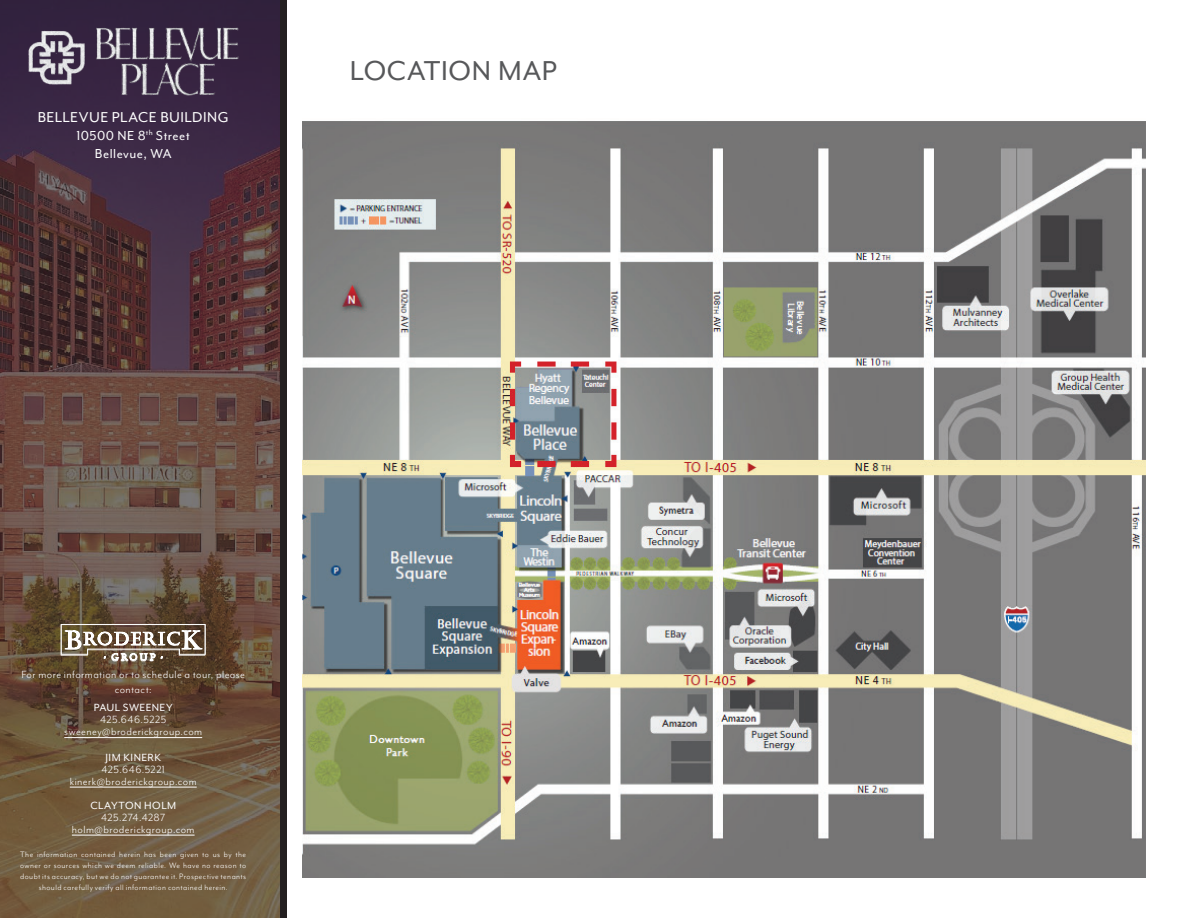
<style>
.page{position:relative;width:1188px;height:918px;background:#fff}
.page>*{position:absolute;margin:0;border:0;box-sizing:border-box;transform-origin:0 0}
.t1{font:31.5px "Mr Eaves Mod OT";letter-spacing:.02em;color:#57585a}
.t2{font:16.5px "Mr Eaves Mod OT";letter-spacing:.03em;color:#fff}
.t3{font:15px/18px "Mr Eaves Mod OT";letter-spacing:.03em;color:#fff;text-align:center}
.t4{font:12px/12px "Mr Eaves Mod OT";letter-spacing:.035em;color:#fff;text-align:center}
.t5{font:12px "Mr Eaves Mod OT";letter-spacing:.045em;color:#fff}
.t6{font:9px/10.8px "Mr Eaves Mod OT";letter-spacing:.045em;color:#fff;text-align:center}
</style>
<div class="page">
<svg style="left:0;top:0;width:280px;height:918px;background:#5d443e"></svg>
<img style="left:26px;top:28px;width:61px;height:59px">
<img style="left:94px;top:25px;width:147px;height:72px">
<img style="left:56px;top:620px;width:155px;height:44px">
<svg style="left:61px;top:624px;width:145px;height:36px"></svg>
<hr style="left:64px;top:737px;width:138px;height:1px;background:#fff">
<hr style="left:70px;top:787px;width:127px;height:1px;background:#fff">
<hr style="left:72px;top:835px;width:123px;height:1px;background:#fff">
<div style="left:280px;top:0;width:7px;height:918px;background:#231f20"></div>
<img style="left:303px;top:121px;width:843px;height:756px">
<h2 class="t2" style="left:38px;top:108px;width:193px">BELLEVUE PLACE BUILDING</h2>
<h3 class="t3" style="left:76px;top:126px;width:115px">10500 NE 8<sup>th</sup> Street<br>Bellevue, WA</h3>
<h1 class="t1" style="left:350px;top:54px;width:208px">LOCATION MAP</h1>
<h3 class="t4" style="left:21px;top:667px;width:225px;line-height:14.4px">For more information or to schedule a tour, please contact:</h3>
<h3 class="t5" style="left:94px;top:701px;width:80px">PAUL SWEENEY</h3>
<h3 class="t4" style="left:64px;top:714px;width:139px">425.646.5225 sweeney@broderickgroup.com</h3>
<h3 class="t5" style="left:105px;top:751px;width:57px">JIM KINERK</h3>
<h3 class="t4" style="left:70px;top:763px;width:128px">425.646.5221 kinerk@broderickgroup.com</h3>
<h3 class="t5" style="left:90px;top:799px;width:87px">CLAYTON HOLM</h3>
<h3 class="t4" style="left:72px;top:811px;width:124px">425.274.4287 holm@broderickgroup.com</h3>
<p class="t6" style="left:20px;top:849px;width:228px">The information contained herein has been given to us by the owner or sources which we deem reliable. We have no reason to doubt its accuracy, but we do not guarantee it. Prospective tenants should carefully verify all information contained herein.</p>
</div>
